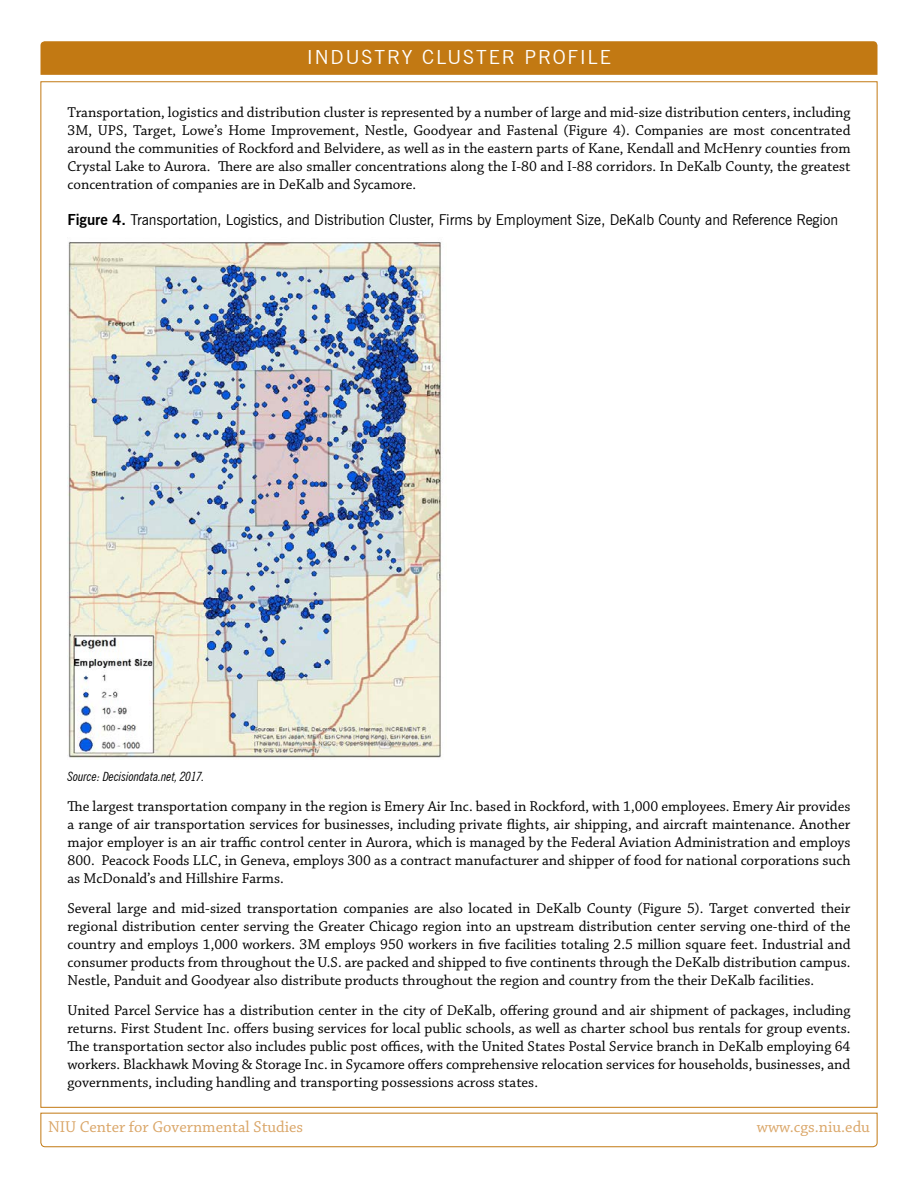
<style>
.page{position:relative;width:918px;height:1188px;background:#fff}
.page>*{position:absolute;margin:0;border:0;box-sizing:border-box;transform-origin:0 0}
.t1{font:700 19.5px "News Gothic BT";letter-spacing:.1em;color:#fff}
.t2{font:19.5px "News Gothic BT";letter-spacing:.1em;color:#fff}
.t3{font:16.5px "Chaparral Pro";color:#daa668}
.t4{font:15px/18px "Chaparral Pro";color:#000;text-align:justify}
.t5{font:15px "News Gothic BT";color:#000;scale:.96 1}
.t6{font:italic condensed 12.75px "News Gothic BT";color:#000}
.s1{font-weight:700}
</style>
<div class="page">
<div style="left:40px;top:41px;width:838px;height:34px;background:#c27913"></div>
<svg style="left:40px;top:1112px;width:838px;height:35px"></svg>
<img style="left:68px;top:241px;width:374px;height:519px">
<h1 class="t2" style="left:307px;top:46px;width:305px">INDUSTRY CLUSTER PROFILE</h1>
<h1 class="t1" style="left:299px;top:53px;width:322px">INDUSTRY CLUSTER PROFILE:</h1>
<p class="t4" style="left:68px;top:104px;width:785px">Transportation, logistics and distribution cluster is represented by a number of large and mid-size distribution centers, including 3M, UPS, Target, Lowe’s Home Improvement, Nestle, Goodyear and Fastenal (Figure 4). Companies are most concentrated around the communities of Rockford and Belvidere, as well as in the eastern parts of Kane, Kendall and McHenry counties from Crystal Lake to Aurora. There are also smaller concentrations along the I-80 and I-88 corridors. In DeKalb County, the greatest concentration of companies are in DeKalb and Sycamore.</p>
<p class="t5" style="left:68px;top:211px;width:804px"><span class="s1">Figure 4.</span> Transportation, Logistics, and Distribution Cluster, Firms by Employment Size, DeKalb County and Reference Region</p>
<p class="t6" style="left:68px;top:769px;width:139px">Source: Decisiondata.net, 2017.</p>
<p class="t4" style="left:68px;top:798px;width:785px">The largest transportation company in the region is Emery Air Inc. based in Rockford, with 1,000 employees. Emery Air provides a range of air transportation services for businesses, including private flights, air shipping, and aircraft maintenance. Another major employer is an air traffic control center in Aurora, which is managed by the Federal Aviation Administration and employs 800. Peacock Foods LLC, in Geneva, employs 300 as a contract manufacturer and shipper of food for national corporations such as McDonald’s and Hillshire Farms.</p>
<p class="t4" style="left:68px;top:900px;width:785px">Several large and mid-sized transportation companies are also located in DeKalb County (Figure 5). Target converted their regional distribution center serving the Greater Chicago region into an upstream distribution center serving one-third of the country and employs 1,000 workers. 3M employs 950 workers in five facilities totaling 2.5 million square feet. Industrial and consumer products from throughout the U.S. are packed and shipped to five continents through the DeKalb distribution campus.<br>Nestle, Panduit and Goodyear also distribute products throughout the region and country from the their DeKalb facilities.</p>
<p class="t4" style="left:68px;top:1002px;width:785px">United Parcel Service has a distribution center in the city of DeKalb, offering ground and air shipment of packages, including returns. First Student Inc. offers busing services for local public schools, as well as charter school bus rentals for group events.<br>The transportation sector also includes public post offices, with the United States Postal Service branch in DeKalb employing 64 workers. Blackhawk Moving &amp; Storage Inc. in Sycamore offers comprehensive relocation services for households, businesses, and governments, including handling and transporting possessions across states.</p>
<p class="t3" style="left:48px;top:1118px;width:257px">NIU Center for Governmental Studies</p>
<p class="t3" style="left:757px;top:1118px;width:115px">www.cgs.niu.edu</p>
</div>
